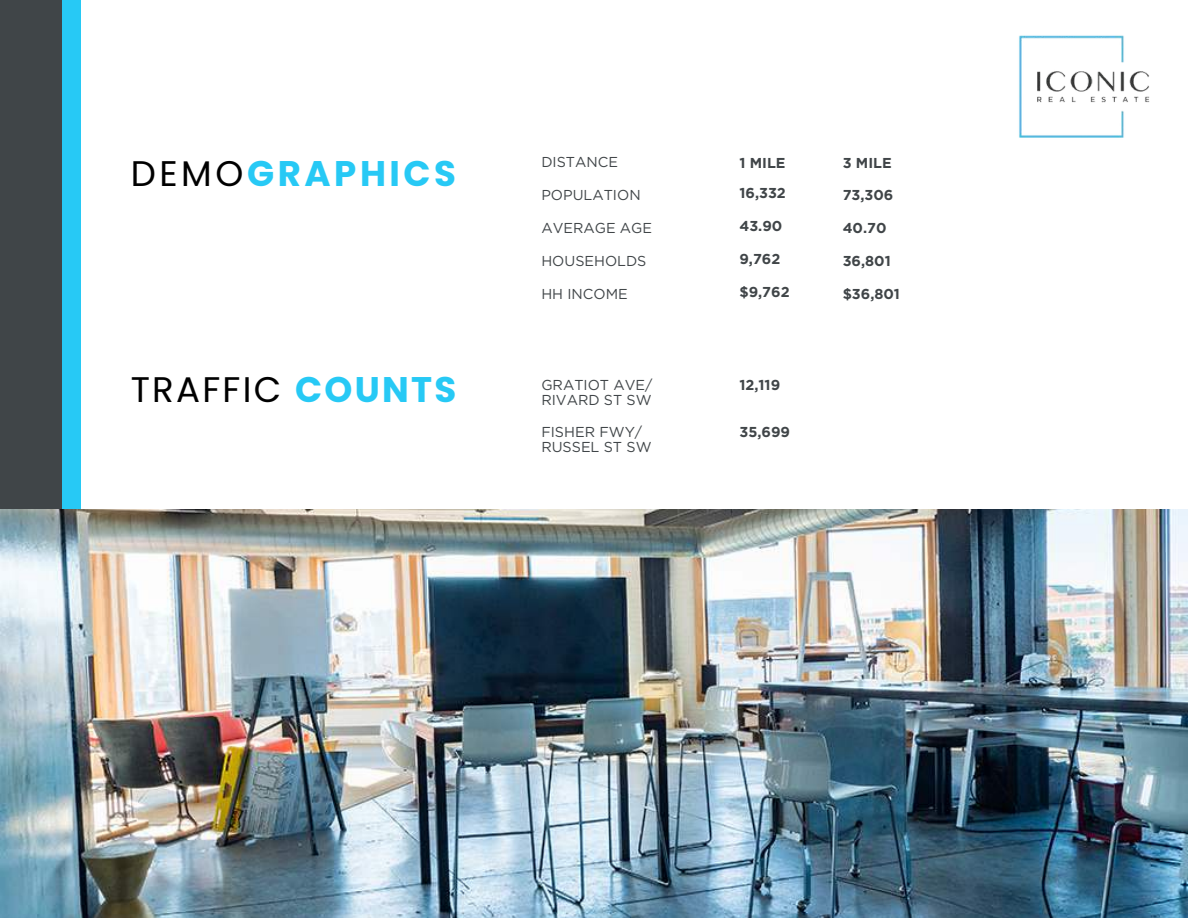
<style>
.page{position:relative;width:1188px;height:918px;background:#fff}
.page>*{position:absolute;margin:0;border:0;box-sizing:border-box;transform-origin:0 0}
.t1{font:35.55px "Poppins";letter-spacing:.065em;color:#000}
.t2{font:700 35.55px "Poppins";letter-spacing:.1em;color:#27c9f5}
.t3{font:14.4px/15.6px "Gotham";color:#404548}
.t4{font:700 14.4px "Gotham";color:#404548}
.s1{font-weight:400;color:#000}
.s2{font-weight:700;color:#27c9f5}
</style>
<div class="page">
<div style="left:7px;top:0;width:74px;height:918px;background:#27c9f5"></div>
<div style="left:0;top:0;width:61px;height:918px;background:#404548"></div>
<img style="left:0;top:510px;width:1188px;height:408px">
<img style="left:1019px;top:35px;width:131px;height:103px">
<h1 class="t2" style="left:131px;top:153px;width:327px"><span class="s1">DEMO</span>GRAPHICS</h1>
<p class="t3" style="left:541px;top:154px;width:78px">DISTANCE</p>
<p class="t4" style="left:739px;top:153px;width:48px">1 MILE</p>
<p class="t4" style="left:843px;top:153px;width:50px">3 MILE</p>
<p class="t3" style="left:541px;top:187px;width:101px">POPULATION</p>
<p class="t4" style="left:739px;top:184px;width:48px">16,332</p>
<p class="t4" style="left:843px;top:185px;width:52px">73,306</p>
<p class="t3" style="left:541px;top:220px;width:112px">AVERAGE AGE</p>
<p class="t4" style="left:739px;top:217px;width:44px">43.90</p>
<p class="t4" style="left:843px;top:218px;width:45px">40.70</p>
<p class="t3" style="left:541px;top:253px;width:107px">HOUSEHOLDS</p>
<p class="t4" style="left:739px;top:250px;width:42px">9,762</p>
<p class="t4" style="left:843px;top:251px;width:50px">36,801</p>
<p class="t3" style="left:541px;top:286px;width:88px">HH INCOME</p>
<p class="t4" style="left:739px;top:283px;width:52px">$9,762</p>
<p class="t4" style="left:843px;top:284px;width:59px">$36,801</p>
<h1 class="t1" style="left:131px;top:369px;width:327px">TRAFFIC <span class="s2">COUNTS</span></h1>
<p class="t3" style="left:541px;top:376px;width:113px">GRATIOT AVE/<br>RIVARD ST SW</p>
<p class="t3" style="left:541px;top:424px;width:112px">FISHER FWY/<br>RUSSEL ST SW</p>
<p class="t4" style="left:739px;top:375px;width:42px">12,119</p>
<p class="t4" style="left:739px;top:422px;width:52px">35,699</p>
</div>
